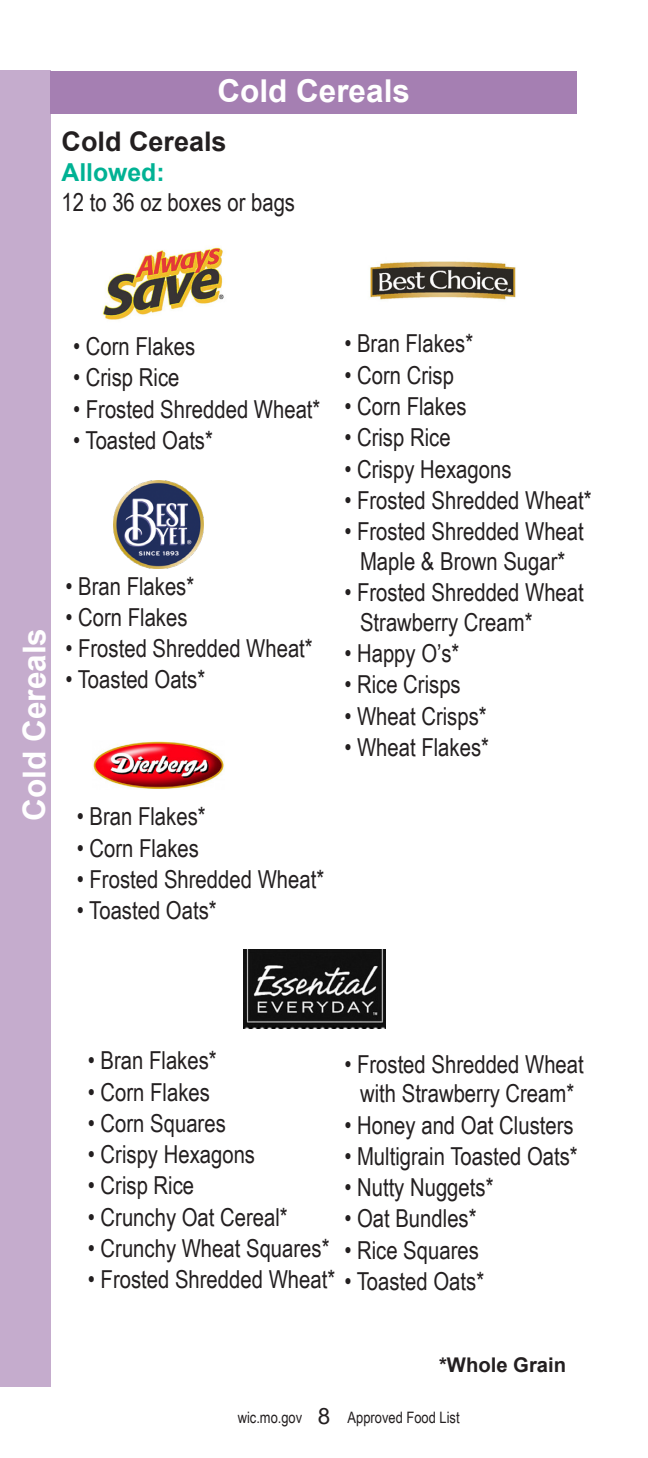
<style>
.page{position:relative;width:648px;height:1458px;background:#fff}
.page>*{position:absolute;margin:0;border:0;box-sizing:border-box;transform-origin:0 0}
.t1{font:700 31.5px "Arial";color:#fff}
.t2{font:700 27px "Arial";color:#231f20}
.t3{font:24.75px/29.7px "Arial Narrow";color:#231f20;text-align:center}
.t4{font:700 24.75px "Arial";color:#00b294}
.t5{font:700 20.25px "Arial";color:#231f20}
.t6{font:15.75px "Arial Narrow";color:#231f20}
.s1{font-family:"Arial";font-size:22.5px}
</style>
<div class="page">
<div style="left:0;top:71px;width:50px;height:1316px;background:#c5accd"></div>
<div style="left:50px;top:71px;width:527px;height:42px;background:#a57fb2"></div>
<img style="left:102px;top:247px;width:122px;height:73px">
<img style="left:114px;top:481px;width:89px;height:87px">
<img style="left:370px;top:261px;width:146px;height:39px">
<img style="left:243px;top:950px;width:142px;height:78px">
<img style="left:93px;top:741px;width:131px;height:48px">
<p class="t1" style="left:217px;top:68px;width:194px">Cold Cereals</p>
<p class="t2" style="left:62px;top:123px;width:167px">Cold Cereals</p>
<p class="t4" style="left:62px;top:155px;width:105px">Allowed:</p>
<p class="t3" style="left:62px;top:186px;width:235px">12 to 36 oz boxes or bags</p>
<p class="t3" style="left:73px;top:331px;width:124px">• Corn Flakes</p>
<p class="t3" style="left:73px;top:362px;width:108px">• Crisp Rice</p>
<p class="t3" style="left:73px;top:393px;width:249px">• Frosted Shredded Wheat*</p>
<p class="t3" style="left:73px;top:424px;width:141px">• Toasted Oats*</p>
<p class="t1" style="left:12px;top:821px;width:194px;rotate:-90deg">Cold Cereals</p>
<p class="t3" style="left:65px;top:570px;width:130px">• Bran Flakes*</p>
<p class="t3" style="left:65px;top:601px;width:124px">• Corn Flakes</p>
<p class="t3" style="left:65px;top:633px;width:249px">• Frosted Shredded Wheat*</p>
<p class="t3" style="left:65px;top:664px;width:141px">• Toasted Oats*</p>
<p class="t3" style="left:77px;top:801px;width:130px">• Bran Flakes*</p>
<p class="t3" style="left:77px;top:832px;width:124px">• Corn Flakes</p>
<p class="t3" style="left:77px;top:863px;width:249px">• Frosted Shredded Wheat*</p>
<p class="t3" style="left:77px;top:895px;width:141px">• Toasted Oats*</p>
<p class="t3" style="left:344px;top:328px;width:130px">• Bran Flakes*</p>
<p class="t3" style="left:344px;top:359px;width:111px">• Corn Crisp</p>
<p class="t3" style="left:344px;top:391px;width:124px">• Corn Flakes</p>
<p class="t3" style="left:344px;top:422px;width:108px">• Crisp Rice</p>
<p class="t3" style="left:344px;top:453px;width:169px">• Crispy Hexagons</p>
<p class="t3" style="left:344px;top:484px;width:249px">• Frosted Shredded Wheat*</p>
<p class="t3" style="left:344px;top:516px;width:241px">• Frosted Shredded Wheat<br>Maple &amp; Brown Sugar*</p>
<p class="t3" style="left:360px;top:577px;width:225px;text-align:left;text-indent:-16px">• Frosted Shredded Wheat<br>Strawberry Cream*</p>
<p class="t3" style="left:344px;top:638px;width:117px">• Happy O’s*</p>
<p class="t3" style="left:344px;top:669px;width:118px">• Rice Crisps</p>
<p class="t3" style="left:344px;top:700px;width:144px">• Wheat Crisps*</p>
<p class="t3" style="left:344px;top:731px;width:146px">• Wheat Flakes*</p>
<p class="t3" style="left:88px;top:1045px;width:130px">• Bran Flakes*</p>
<p class="t3" style="left:88px;top:1076px;width:124px">• Corn Flakes</p>
<p class="t3" style="left:88px;top:1107px;width:139px">• Corn Squares</p>
<p class="t3" style="left:88px;top:1139px;width:169px">• Crispy Hexagons</p>
<p class="t3" style="left:88px;top:1170px;width:108px">• Crisp Rice</p>
<p class="t3" style="left:88px;top:1201px;width:201px">• Crunchy Oat Cereal*</p>
<p class="t3" style="left:88px;top:1232px;width:243px">• Crunchy Wheat Squares*</p>
<p class="t3" style="left:88px;top:1264px;width:398px">• Frosted Shredded Wheat* • Toasted Oats*</p>
<p class="t3" style="left:344px;top:1048px;width:241px">• Frosted Shredded Wheat with Strawberry Cream*</p>
<p class="t3" style="left:344px;top:1109px;width:231px">• Honey and Oat Clusters</p>
<p class="t3" style="left:344px;top:1140px;width:235px">• Multigrain Toasted Oats*</p>
<p class="t3" style="left:344px;top:1172px;width:151px">• Nutty Nuggets*</p>
<p class="t3" style="left:344px;top:1203px;width:134px">• Oat Bundles*</p>
<p class="t3" style="left:344px;top:1234px;width:136px">• Rice Squares</p>
<p class="t5" style="left:439px;top:1351px;width:129px">*Whole Grain</p>
<p class="t6" style="left:238px;top:1406px;width:223px">wic.mo.gov <span class="s1">8</span> Approved Food List</p>
</div>
